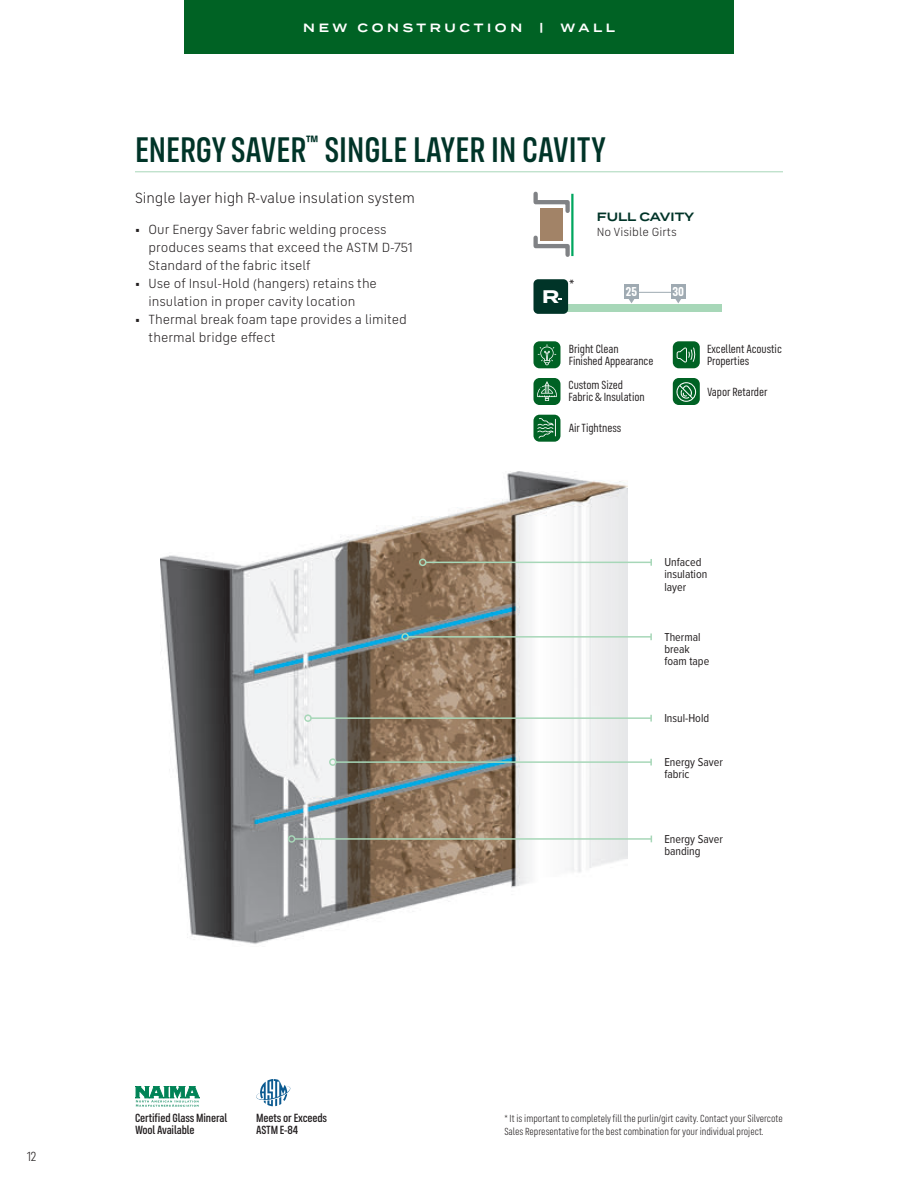
<style>
.page{position:relative;width:918px;height:1188px;background:#fff}
.page>*{position:absolute;margin:0;border:0;box-sizing:border-box;transform-origin:0 0}
.t1{font:500 36px "FS Industrie Cd";color:#003428}
.t2{font:700 18.3px "Termina";color:#fff}
.t3{font:15px "FS Industrie";letter-spacing:-.005em;color:#231f20}
.t4{font:13.5px/18px "FS Industrie";color:#231f20}
.t5{font:13.5px "FS Industrie Cd";color:#231f20}
.t6{font:700 13.05px "FS Industrie Cd";color:#fff}
.t7{font:12px/12px "FS Industrie Cd";letter-spacing:-.005em;color:#231f20}
.t8{font:12px/12.1px "Proxima Nova Cond";color:#231f20}
.t9{font:500 12px/12px "FS Industrie Cd";letter-spacing:-.01em;color:#231f20}
.t10{font:600 12px "Termina";letter-spacing:.3em;color:#fff}
.t11{font:12px "FS Industrie";color:#231f20}
.t12{font:600 12px "Termina";color:#003428}
.t13{font:10.5px/12.6px "FS Industrie Cd";color:#231f20}
.t14{font:500 9px "Termina";color:#231f20}
</style>
<div class="page">
<img style="left:160px;top:472px;width:467px;height:472px">
<hr style="left:426px;top:562px;width:225px;height:1px;background:#a7d7b8">
<svg style="left:650px;top:559px;width:2px;height:7px"></svg>
<div style="left:419px;top:559px;width:8px;height:7px;border:2px solid #a7d7b8;border-radius:50%"></div>
<hr style="left:311px;top:717px;width:340px;height:2px;background:#a7d7b8">
<svg style="left:650px;top:715px;width:2px;height:7px"></svg>
<div style="left:304px;top:714px;width:8px;height:8px;border:2px solid #a7d7b8;border-radius:50%"></div>
<hr style="left:336px;top:761px;width:315px;height:2px;background:#a7d7b8">
<div style="left:329px;top:758px;width:8px;height:8px;border:2px solid #a7d7b8;border-radius:50%"></div>
<hr style="left:408px;top:636px;width:243px;height:2px;background:#a7d7b8">
<svg style="left:650px;top:633px;width:2px;height:7px"></svg>
<div style="left:401px;top:633px;width:8px;height:8px;border:2px solid #a7d7b8;border-radius:50%"></div>
<hr style="left:295px;top:838px;width:356px;height:2px;background:#a7d7b8">
<div style="left:288px;top:835px;width:7px;height:8px;border:2px solid #a7d7b8;border-radius:50%"></div>
<div style="left:564px;top:304px;width:158px;height:8px;background:#a7d7b8"></div>
<div style="left:533px;top:279px;width:35px;height:35px;background:#003428;border-radius:5px"></div>
<hr style="left:632px;top:292px;width:46px;height:1px;background:#9faab2">
<svg style="left:675px;top:299px;width:6px;height:4px"></svg>
<div style="left:671px;top:284px;width:15px;height:15px;background:#9faab2"></div>
<svg style="left:629px;top:299px;width:5px;height:4px"></svg>
<div style="left:624px;top:284px;width:15px;height:15px;background:#9faab2"></div>
<svg style="left:533px;top:191px;width:39px;height:66px"></svg>
<div style="left:540px;top:208px;width:23px;height:32px;background:#a28367"></div>
<hr style="left:571px;top:194px;width:3px;height:62px;background:#00a65f">
<hr style="left:135px;top:171px;width:648px;height:1px;background:#a7d7b8">
<div style="left:533px;top:341px;width:27px;height:27px;background:#006224;border-radius:6px"></div>
<svg style="left:538px;top:344px;width:18px;height:21px"></svg>
<div style="left:673px;top:378px;width:27px;height:27px;background:#006224;border-radius:6px"></div>
<svg style="left:676px;top:382px;width:20px;height:20px"></svg>
<div style="left:533px;top:378px;width:27px;height:27px;background:#006224;border-radius:6px"></div>
<svg style="left:537px;top:381px;width:20px;height:20px"></svg>
<div style="left:673px;top:341px;width:27px;height:27px;background:#006224;border-radius:6px"></div>
<svg style="left:677px;top:347px;width:19px;height:16px"></svg>
<svg style="left:533px;top:415px;width:27px;height:27px"></svg>
<svg style="left:135px;top:1086px;width:65px;height:21px"></svg>
<svg style="left:256px;top:1079px;width:34px;height:27px"></svg>
<div style="left:184px;top:0;width:550px;height:54px;background:#006224"></div>
<p class="t10" style="left:303px;top:19px;width:220px">NEW CONSTRUCTION</p>
<p class="t10" style="left:540px;top:19px;width:5px">|</p>
<p class="t10" style="left:561px;top:19px;width:56px">WALL</p>
<h1 class="t1" style="left:135px;top:129px;width:472px">ENERGY SAVER<sup>™</sup> SINGLE LAYER IN CAVITY</h1>
<p class="t3" style="left:135px;top:189px;width:281px">Single layer high R-value insulation system</p>
<p class="t4" style="left:148px;top:221px;width:266px;text-indent:-14px">• Our Energy Saver fabric welding process produces seams that exceed the ASTM D-751<br>Standard of the fabric itself</p>
<p class="t4" style="left:135px;top:275px;width:244px;text-align:center">• Use of Insul-Hold (hangers) retains the insulation in proper cavity location</p>
<p class="t4" style="left:148px;top:311px;width:260px;text-indent:-14px">• Thermal break foam tape provides a limited thermal bridge effect</p>
<p class="t12" style="left:597px;top:208px;width:99px">FULL CAVITY</p>
<p class="t11" style="left:597px;top:225px;width:82px">No Visible Girts</p>
<h2 class="t2" style="left:542px;top:283px;width:19px">R</h2>
<p class="t14" style="left:569px;top:276px;width:7px">*</p>
<p class="t6" style="left:626px;top:284px;width:13px">25</p>
<p class="t6" style="left:672px;top:284px;width:13px">30</p>
<p class="t7" style="left:569px;top:343px;width:86px">Bright Clean<br>Finished Appearance</p>
<p class="t7" style="left:569px;top:379px;width:78px">Custom Sized<br>Fabric &amp; Insulation</p>
<p class="t7" style="left:569px;top:422px;width:54px">Air Tightness</p>
<p class="t7" style="left:707px;top:343px;width:76px">Excellent Acoustic<br>Properties</p>
<p class="t7" style="left:707px;top:386px;width:62px">Vapor Retarder</p>
<p class="t8" style="left:664px;top:556px;width:44px">Unfaced insulation layer</p>
<p class="t8" style="left:664px;top:630px;width:46px">Thermal break foam tape</p>
<p class="t8" style="left:664px;top:711px;width:46px">Insul-Hold</p>
<p class="t8" style="left:664px;top:755px;width:60px">Energy Saver fabric</p>
<p class="t8" style="left:664px;top:832px;width:60px">Energy Saver banding</p>
<p class="t5" style="left:27px;top:1149px;width:11px">12</p>
<p class="t9" style="left:135px;top:1112px;width:94px">Certified Glass Mineral<br>Wool Available</p>
<p class="t9" style="left:256px;top:1112px;width:72px">Meets or Exceeds<br>ASTM E-84</p>
<p class="t13" style="left:504px;top:1112px;width:280px">* It is important to completely fill the purlin/girt cavity. Contact your Silvercote<br>Sales Representative for the best combination for your individual project.</p>
</div>
